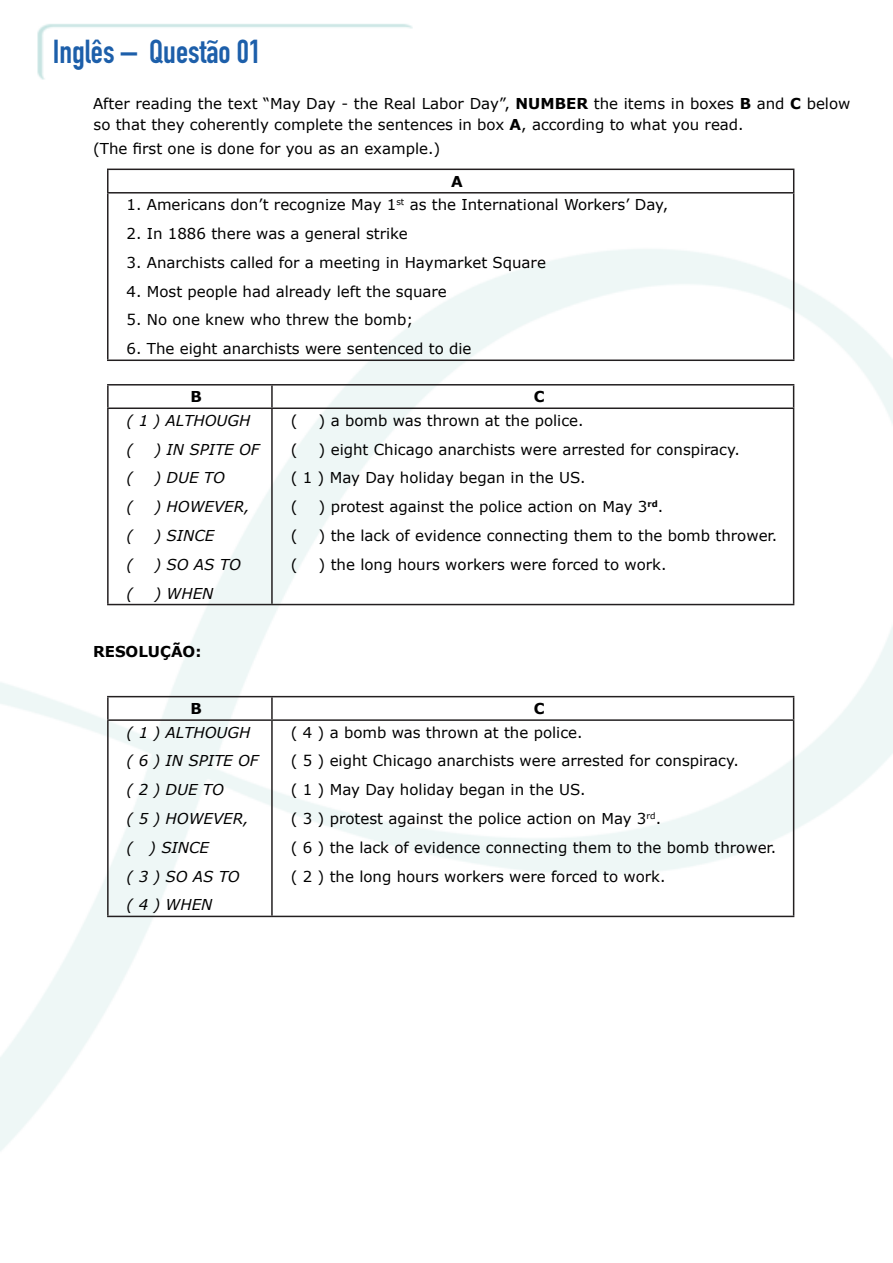
<style>
.page{position:relative;width:893px;height:1263px;background:#fff}
.page>*{position:absolute;margin:0;border:0;box-sizing:border-box;transform-origin:0 0}
.t1{font:32.7px "DIN Engschrift Std";color:#1d5faa}
.CORPO_TEXTO{font:15px "Verdana";color:#000}
.ALTERNATIVA{font:15px/20.2px "Verdana";color:#000}
.CORPO_TEXTO-2{font:italic 15px "Verdana";color:#000}
.ALTERNATIVA-2{font:700 15px "Verdana";color:#000}
.CORPO_TEXTO-3{font:700 15px "Verdana";color:#000}
.s1{font-weight:700}
</style>
<div class="page">
<hr style="left:107px;top:169px;width:687px;height:1px;background:#231f20">
<hr style="left:107px;top:170px;width:2px;height:22px;background:#231f20">
<svg style="left:793px;top:170px;width:1px;height:22px"></svg>
<hr style="left:107px;top:192px;width:687px;height:2px;background:#231f20">
<hr style="left:107px;top:194px;width:2px;height:165px;background:#231f20">
<hr style="left:793px;top:194px;width:1px;height:165px;background:#231f20">
<hr style="left:107px;top:359px;width:687px;height:2px;background:#231f20">
<hr style="left:107px;top:384px;width:165px;height:1px;background:#231f20">
<hr style="left:107px;top:385px;width:2px;height:22px;background:#231f20">
<hr style="left:272px;top:384px;width:522px;height:1px;background:#231f20">
<hr style="left:271px;top:385px;width:2px;height:22px;background:#231f20">
<svg style="left:793px;top:385px;width:1px;height:22px"></svg>
<hr style="left:107px;top:407px;width:165px;height:2px;background:#231f20">
<hr style="left:107px;top:409px;width:2px;height:195px;background:#231f20">
<hr style="left:272px;top:407px;width:522px;height:2px;background:#231f20">
<hr style="left:271px;top:409px;width:2px;height:195px;background:#231f20">
<hr style="left:793px;top:409px;width:1px;height:195px;background:#231f20">
<hr style="left:107px;top:604px;width:165px;height:1px;background:#231f20">
<hr style="left:272px;top:604px;width:522px;height:1px;background:#231f20">
<hr style="left:107px;top:696px;width:165px;height:1px;background:#231f20">
<hr style="left:107px;top:697px;width:2px;height:22px;background:#231f20">
<hr style="left:272px;top:696px;width:522px;height:1px;background:#231f20">
<hr style="left:271px;top:697px;width:2px;height:22px;background:#231f20">
<svg style="left:793px;top:697px;width:1px;height:22px"></svg>
<hr style="left:107px;top:719px;width:165px;height:2px;background:#231f20">
<hr style="left:107px;top:721px;width:2px;height:195px;background:#231f20">
<hr style="left:272px;top:719px;width:522px;height:2px;background:#231f20">
<hr style="left:271px;top:721px;width:2px;height:195px;background:#231f20">
<hr style="left:793px;top:721px;width:1px;height:195px;background:#231f20">
<hr style="left:107px;top:916px;width:165px;height:1px;background:#231f20">
<hr style="left:272px;top:916px;width:522px;height:1px;background:#231f20">
<p class="t1" style="left:53px;top:33px;width:210px">Inglês – Questão 01</p>
<p class="ALTERNATIVA" style="left:93px;top:94px;width:759px">After reading the text “May Day - the Real Labor Day”, <span class="s1">NUMBER</span> the items in boxes <span class="s1">B</span> and <span class="s1">C</span> below so that they coherently complete the sentences in box <span class="s1">A</span>, according to what you read.</p>
<p class="ALTERNATIVA" style="left:93px;top:138px;width:349px">(The first one is done for you as an example.)</p>
<p class="CORPO_TEXTO-3" style="left:451px;top:171px;width:13px">A</p>
<p class="CORPO_TEXTO" style="left:127px;top:194px;width:543px">1. Americans don’t recognize May 1<sup>st</sup> as the International Workers’ Day,</p>
<p class="CORPO_TEXTO" style="left:127px;top:223px;width:283px">2. In 1886 there was a general strike</p>
<p class="CORPO_TEXTO" style="left:127px;top:252px;width:421px">3. Anarchists called for a meeting in Haymarket Square</p>
<p class="CORPO_TEXTO" style="left:127px;top:281px;width:322px">4. Most people had already left the square</p>
<p class="CORPO_TEXTO" style="left:127px;top:310px;width:288px">5. No one knew who threw the bomb;</p>
<p class="CORPO_TEXTO" style="left:127px;top:338px;width:346px">6. The eight anarchists were sentenced to die</p>
<p class="CORPO_TEXTO-3" style="left:191px;top:386px;width:13px">B</p>
<p class="CORPO_TEXTO-3" style="left:534px;top:386px;width:12px">C</p>
<p class="CORPO_TEXTO-2" style="left:127px;top:410px;width:125px">( 1 ) ALTHOUGH</p>
<p class="CORPO_TEXTO-2" style="left:127px;top:439px;width:8px">(</p>
<p class="CORPO_TEXTO-2" style="left:155px;top:439px;width:106px">) IN SPITE OF</p>
<p class="CORPO_TEXTO-2" style="left:127px;top:468px;width:8px">(</p>
<p class="CORPO_TEXTO-2" style="left:155px;top:468px;width:72px">) DUE TO</p>
<p class="CORPO_TEXTO-2" style="left:127px;top:496px;width:8px">(</p>
<p class="CORPO_TEXTO-2" style="left:155px;top:496px;width:97px">) HOWEVER,</p>
<p class="CORPO_TEXTO-2" style="left:127px;top:525px;width:8px">(</p>
<p class="CORPO_TEXTO-2" style="left:155px;top:525px;width:61px">) SINCE</p>
<p class="CORPO_TEXTO-2" style="left:127px;top:554px;width:8px">(</p>
<p class="CORPO_TEXTO-2" style="left:155px;top:554px;width:88px">) SO AS TO</p>
<p class="CORPO_TEXTO-2" style="left:127px;top:583px;width:8px">(</p>
<p class="CORPO_TEXTO-2" style="left:155px;top:583px;width:60px">) WHEN</p>
<p class="CORPO_TEXTO" style="left:291px;top:410px;width:8px">(</p>
<p class="CORPO_TEXTO" style="left:319px;top:410px;width:266px">) a bomb was thrown at the police.</p>
<p class="CORPO_TEXTO" style="left:291px;top:439px;width:8px">(</p>
<p class="CORPO_TEXTO" style="left:319px;top:439px;width:423px">) eight Chicago anarchists were arrested for conspiracy.</p>
<p class="CORPO_TEXTO" style="left:291px;top:468px;width:296px">( 1 ) May Day holiday began in the US.</p>
<p class="CORPO_TEXTO" style="left:291px;top:496px;width:8px">(</p>
<p class="CORPO_TEXTO" style="left:319px;top:496px;width:346px">) protest against the police action on May 3<sup>rd</sup>.</p>
<p class="CORPO_TEXTO" style="left:291px;top:525px;width:8px">(</p>
<p class="CORPO_TEXTO" style="left:319px;top:525px;width:460px">) the lack of evidence connecting them to the bomb thrower.</p>
<p class="CORPO_TEXTO" style="left:291px;top:554px;width:8px">(</p>
<p class="CORPO_TEXTO" style="left:319px;top:554px;width:349px">) the long hours workers were forced to work.</p>
<p class="ALTERNATIVA-2" style="left:93px;top:641px;width:110px">RESOLUÇÃO:</p>
<p class="CORPO_TEXTO-3" style="left:191px;top:698px;width:13px">B</p>
<p class="CORPO_TEXTO-3" style="left:534px;top:698px;width:12px">C</p>
<p class="CORPO_TEXTO-2" style="left:127px;top:722px;width:125px">( 1 ) ALTHOUGH</p>
<p class="CORPO_TEXTO-2" style="left:127px;top:751px;width:133px">( 6 ) IN SPITE OF</p>
<p class="CORPO_TEXTO-2" style="left:127px;top:779px;width:99px">( 2 ) DUE TO</p>
<p class="CORPO_TEXTO-2" style="left:127px;top:808px;width:124px">( 5 ) HOWEVER,</p>
<p class="CORPO_TEXTO-2" style="left:127px;top:837px;width:84px">( ) SINCE</p>
<p class="CORPO_TEXTO-2" style="left:127px;top:866px;width:115px">( 3 ) SO AS TO</p>
<p class="CORPO_TEXTO-2" style="left:127px;top:895px;width:87px">( 4 ) WHEN</p>
<p class="CORPO_TEXTO" style="left:291px;top:722px;width:293px">( 4 ) a bomb was thrown at the police.</p>
<p class="CORPO_TEXTO" style="left:291px;top:751px;width:450px">( 5 ) eight Chicago anarchists were arrested for conspiracy.</p>
<p class="CORPO_TEXTO" style="left:291px;top:779px;width:296px">( 1 ) May Day holiday began in the US.</p>
<p class="CORPO_TEXTO" style="left:291px;top:808px;width:372px">( 3 ) protest against the police action on May 3<sup>rd</sup>.</p>
<p class="CORPO_TEXTO" style="left:291px;top:837px;width:487px">( 6 ) the lack of evidence connecting them to the bomb thrower.</p>
<p class="CORPO_TEXTO" style="left:291px;top:866px;width:376px">( 2 ) the long hours workers were forced to work.</p>
</div>
